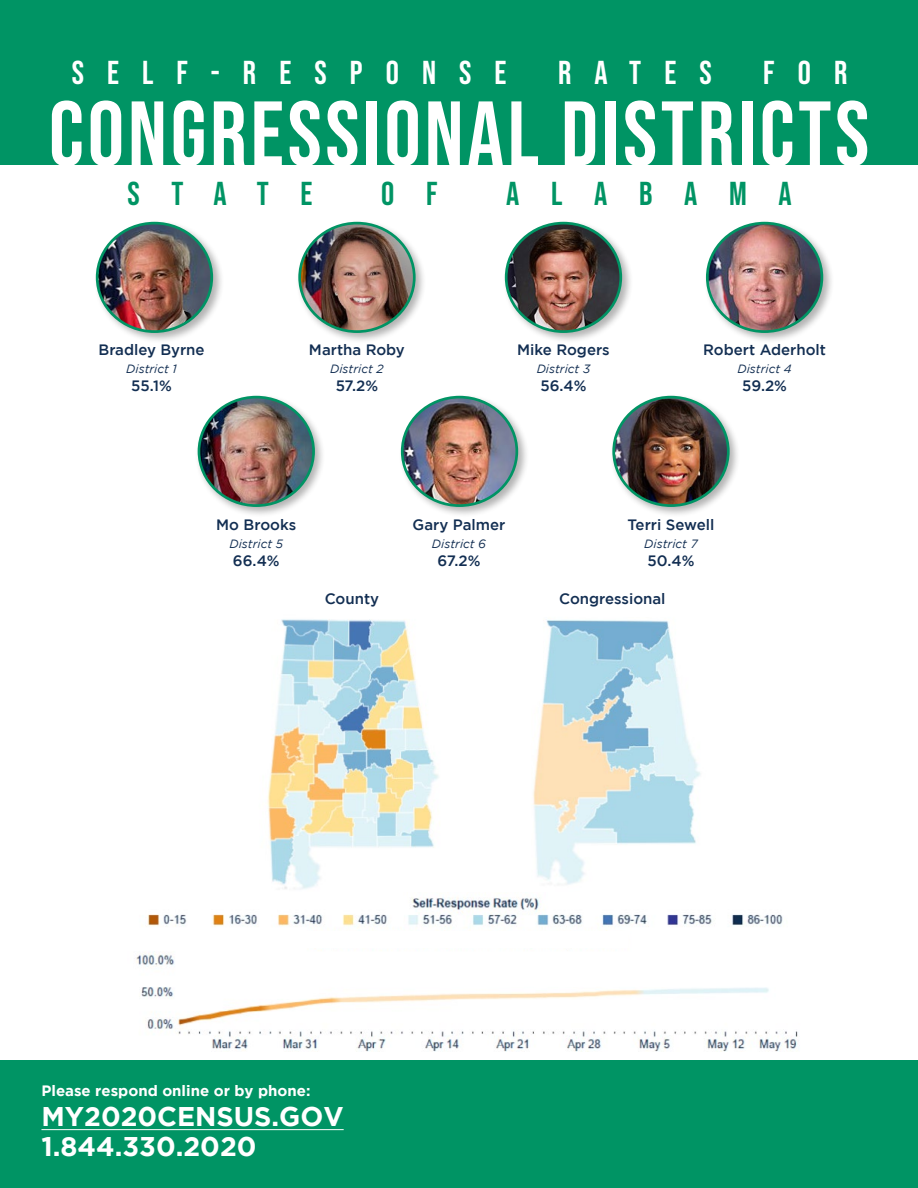
<style>
.page{position:relative;width:918px;height:1188px;background:#fff}
.page>*{position:absolute;margin:0;border:0;box-sizing:border-box;transform-origin:0 0}
.t1{font:91.5px "Bebas Neue";letter-spacing:.04em;color:#fff}
.t2{font:33px "Bebas Neue";letter-spacing:.7em;color:#fff}
.t3{font:33px "Bebas Neue";letter-spacing:.96em;color:#009464}
.t4{font:700 27px/30px "Gotham";color:#fff}
.t5{font:500 15px "Gotham";color:#122e52}
.t6{font:700 15px "Gotham";color:#fff}
.t7{font:italic 12px "Gotham";color:#122e52}
</style>
<div class="page">
<div style="left:0;top:1061px;width:918px;height:127px;background:#009464"></div>
<div style="left:0;top:0;width:918px;height:164px;background:#009464"></div>
<div style="left:93px;top:219px;width:131px;height:125px;background:#000;opacity:.3"></div>
<img style="left:97px;top:223px;width:115px;height:109px">
<div style="left:96px;top:222px;width:117px;height:111px;border:3px solid #009464;border-radius:50%"></div>
<div style="left:296px;top:219px;width:131px;height:125px;background:#000;opacity:.3"></div>
<img style="left:300px;top:223px;width:113px;height:109px">
<div style="left:298px;top:222px;width:118px;height:111px;border:3px solid #009464;border-radius:50%"></div>
<div style="left:502px;top:219px;width:131px;height:125px;background:#000;opacity:.3"></div>
<img style="left:506px;top:223px;width:115px;height:109px">
<div style="left:505px;top:222px;width:117px;height:111px;border:3px solid #009464;border-radius:50%"></div>
<div style="left:703px;top:219px;width:132px;height:125px;background:#000;opacity:.3"></div>
<img style="left:707px;top:223px;width:115px;height:109px">
<div style="left:706px;top:222px;width:117px;height:111px;border:3px solid #009464;border-radius:50%"></div>
<div style="left:195px;top:393px;width:131px;height:125px;background:#000;opacity:.3"></div>
<img style="left:199px;top:397px;width:115px;height:109px">
<div style="left:198px;top:396px;width:117px;height:111px;border:3px solid #009464;border-radius:50%"></div>
<div style="left:398px;top:393px;width:131px;height:125px;background:#000;opacity:.3"></div>
<img style="left:402px;top:397px;width:115px;height:109px">
<div style="left:401px;top:396px;width:117px;height:111px;border:3px solid #009464;border-radius:50%"></div>
<div style="left:610px;top:393px;width:131px;height:125px;background:#000;opacity:.3"></div>
<img style="left:614px;top:397px;width:114px;height:109px">
<div style="left:612px;top:396px;width:118px;height:111px;border:3px solid #009464;border-radius:50%"></div>
<img style="left:267px;top:619px;width:172px;height:270px">
<img style="left:533px;top:620px;width:168px;height:265px">
<hr style="left:41px;top:1129px;width:303px;height:1px;background:#fff">
<img style="left:136px;top:897px;width:662px;height:155px">
<div style="left:291px;top:932px;width:337px;height:16px;background:#fff"></div>
<h2 class="t2" style="left:72px;top:54px;width:436px">SELF-RESPONSE</h2>
<h2 class="t2" style="left:558px;top:54px;width:155px">RATES</h2>
<h2 class="t2" style="left:763px;top:54px;width:86px">FOR</h2>
<h1 class="t1" style="left:49px;top:82px;width:822px">CONGRESSIONAL DISTRICTS</h1>
<h2 class="t3" style="left:127px;top:175px;width:187px">STATE</h2>
<h2 class="t3" style="left:381px;top:175px;width:58px">O F</h2>
<h2 class="t3" style="left:506px;top:175px;width:287px">ALABAMA</h2>
<p class="t5" style="left:99px;top:341px;width:108px">Bradley Byrne</p>
<p class="t7" style="left:126px;top:362px;width:52px">District 1</p>
<p class="t5" style="left:131px;top:377px;width:42px">55.1%</p>
<p class="t5" style="left:309px;top:341px;width:97px">Martha Roby</p>
<p class="t7" style="left:330px;top:362px;width:55px">District 2</p>
<p class="t5" style="left:336px;top:377px;width:44px">57.2%</p>
<p class="t5" style="left:517px;top:341px;width:94px">Mike Rogers</p>
<p class="t7" style="left:537px;top:362px;width:55px">District 3</p>
<p class="t5" style="left:540px;top:377px;width:48px">56.4%</p>
<p class="t5" style="left:703px;top:341px;width:124px">Robert Aderholt</p>
<p class="t7" style="left:738px;top:362px;width:56px">District 4</p>
<p class="t5" style="left:742px;top:377px;width:46px">59.2%</p>
<p class="t5" style="left:216px;top:516px;width:82px">Mo Brooks</p>
<p class="t7" style="left:229px;top:537px;width:55px">District 5</p>
<p class="t5" style="left:233px;top:553px;width:48px">66.4%</p>
<p class="t5" style="left:413px;top:517px;width:94px">Gary Palmer</p>
<p class="t7" style="left:432px;top:537px;width:56px">District 6</p>
<p class="t5" style="left:437px;top:553px;width:45px">67.2%</p>
<p class="t5" style="left:628px;top:517px;width:88px">Terri Sewell</p>
<p class="t7" style="left:644px;top:537px;width:55px">District 7</p>
<p class="t5" style="left:648px;top:553px;width:48px">50.4%</p>
<p class="t5" style="left:325px;top:590px;width:56px">County</p>
<p class="t5" style="left:559px;top:591px;width:108px">Congressional</p>
<p class="t6" style="left:41px;top:1082px;width:271px">Please respond online or by phone:</p>
<h3 class="t4" style="left:41px;top:1101px;width:304px">MY2020CENSUS.GOV<br>1.844.330.2020</h3>
</div>
